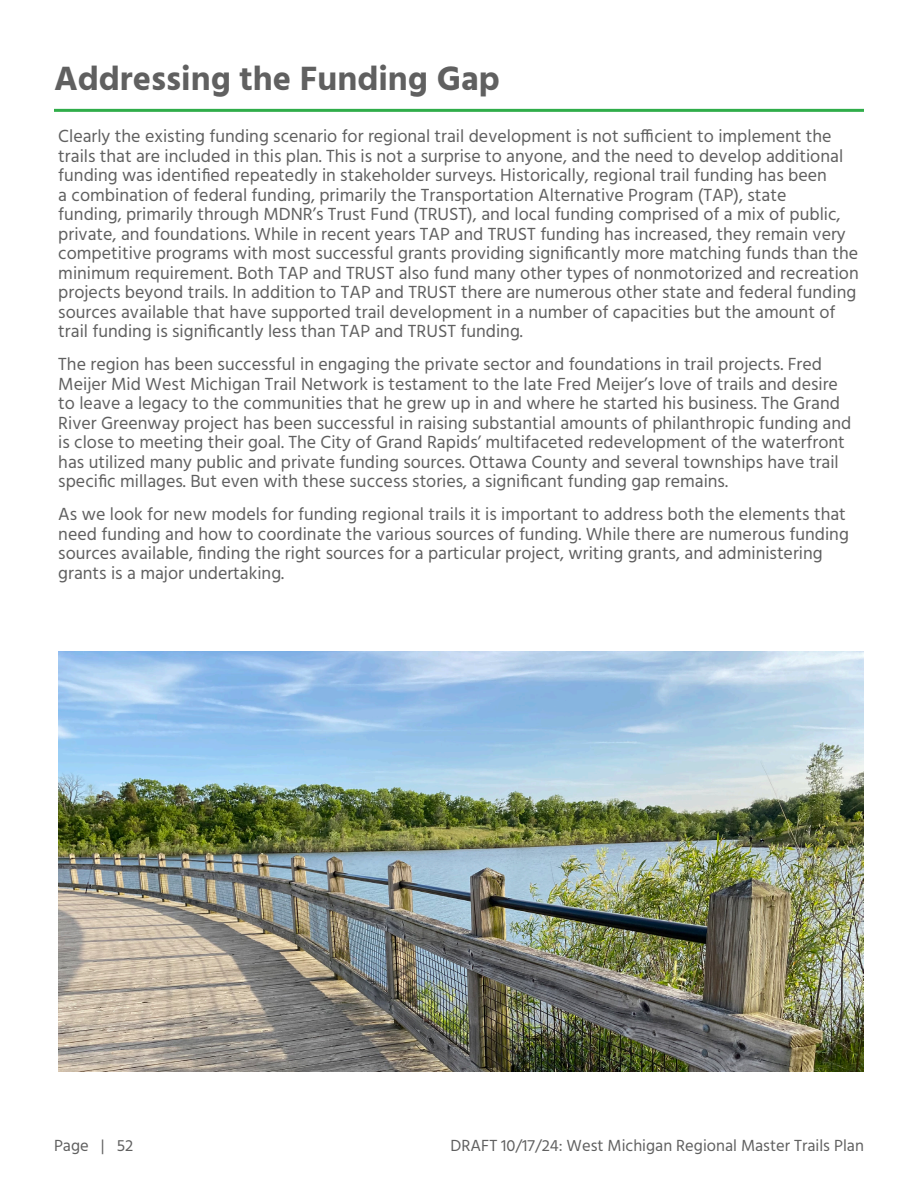
<style>
.page{position:relative;width:918px;height:1188px;background:#fff}
.page>*{position:absolute;margin:0;border:0;box-sizing:border-box;transform-origin:0 0}
.Sub_Heading{font:700 34.5px "Hind";color:#606060}
.Body{font:18px/19.5px "Hind";color:#606060}
.t1{font:16.5px "Hind";color:#606060}
</style>
<div class="page">
<hr style="left:54px;top:109px;width:810px;height:3px;background:#30ad4a">
<img style="left:59px;top:651px;width:805px;height:421px">
<p class="Sub_Heading" style="left:54px;top:58px;width:448px">Addressing the Funding Gap</p>
<p class="Body" style="left:58px;top:127px;width:802px">Clearly the existing funding scenario for regional trail development is not sufficient to implement the trails that are included in this plan. This is not a surprise to anyone, and the need to develop additional funding was identified repeatedly in stakeholder surveys. Historically, regional trail funding has been<br>a combination of federal funding, primarily the Transportation Alternative Program (TAP), state<br>funding, primarily through MDNR’s Trust Fund (TRUST), and local funding comprised of a mix of public, private, and foundations. While in recent years TAP and TRUST funding has increased, they remain very competitive programs with most successful grants providing significantly more matching funds than the minimum requirement. Both TAP and TRUST also fund many other types of nonmotorized and recreation projects beyond trails. In addition to TAP and TRUST there are numerous other state and federal funding sources available that have supported trail development in a number of capacities but the amount of trail funding is significantly less than TAP and TRUST funding.</p>
<p class="Body" style="left:58px;top:355px;width:795px">The region has been successful in engaging the private sector and foundations in trail projects. Fred Meijer Mid West Michigan Trail Network is testament to the late Fred Meijer’s love of trails and desire to leave a legacy to the communities that he grew up in and where he started his business. The Grand River Greenway project has been successful in raising substantial amounts of philanthropic funding and is close to meeting their goal. The City of Grand Rapids’ multifaceted redevelopment of the waterfront has utilized many public and private funding sources. Ottawa County and several townships have trail specific millages. But even with these success stories, a significant funding gap remains.</p>
<p class="Body" style="left:58px;top:505px;width:792px">As we look for new models for funding regional trails it is important to address both the elements that need funding and how to coordinate the various sources of funding. While there are numerous funding sources available, finding the right sources for a particular project, writing grants, and administering grants is a major undertaking.</p>
<p class="t1" style="left:54px;top:1135px;width:81px">Page | 52</p>
<p class="t1" style="left:451px;top:1135px;width:415px">DRAFT 10/17/24: West Michigan Regional Master Trails Plan</p>
</div>
